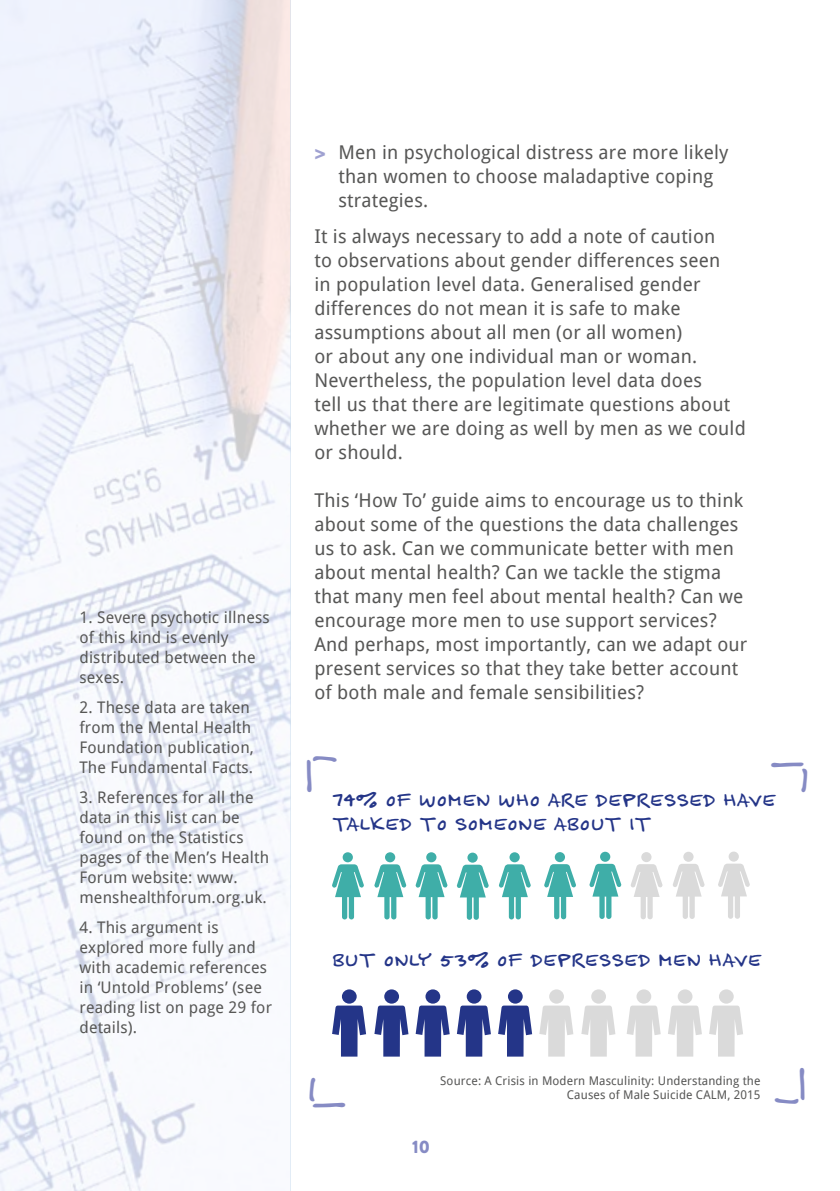
<style>
.page{position:relative;width:840px;height:1191px;background:#fff}
.page>*{position:absolute;margin:0;border:0;box-sizing:border-box;transform-origin:0 0}
.t1{font:48px "Felt Tip Senior";color:#868bc4}
.t2{font:28px/24px "Felt Tip Senior";color:#243588}
.t3{font:19px/24px "Droid Sans";letter-spacing:.01em;color:#575756}
.t4{font:900 18px "Brandon Grotesque";color:#868bc4}
.t5{font:16px/20px "Droid Sans";letter-spacing:.01em;color:#575756}
.t6{font:12px/14px "Droid Sans";letter-spacing:.01em;color:#575756;text-align:right}
.s1{font-family:"Helvetica Neue";font-weight:900;font-stretch:condensed;color:#9fa1d1}
</style>
<div class="page">
<img style="left:0;top:0;width:290px;height:1191px">
<div style="left:342px;top:852px;width:11px;height:10px;background:#3faea8;border-radius:50%"></div>
<svg style="left:332px;top:864px;width:32px;height:55px"></svg>
<div style="left:554px;top:852px;width:10px;height:10px;background:#3faea8;border-radius:50%"></div>
<svg style="left:544px;top:864px;width:32px;height:55px"></svg>
<div style="left:728px;top:851px;width:10px;height:10px;background:#dadada;border-radius:50%"></div>
<svg style="left:718px;top:863px;width:31px;height:55px"></svg>
<div style="left:385px;top:852px;width:10px;height:10px;background:#3faea8;border-radius:50%"></div>
<svg style="left:374px;top:864px;width:32px;height:55px"></svg>
<div style="left:426px;top:852px;width:10px;height:10px;background:#3faea8;border-radius:50%"></div>
<svg style="left:415px;top:864px;width:32px;height:55px"></svg>
<svg style="left:599px;top:851px;width:11px;height:10px"></svg>
<svg style="left:589px;top:864px;width:32px;height:55px"></svg>
<div style="left:467px;top:852px;width:10px;height:10px;background:#3faea8;border-radius:50%"></div>
<svg style="left:456px;top:864px;width:32px;height:55px"></svg>
<div style="left:641px;top:852px;width:10px;height:10px;background:#dadada;border-radius:50%"></div>
<svg style="left:631px;top:864px;width:31px;height:55px"></svg>
<div style="left:509px;top:852px;width:10px;height:10px;background:#3faea8;border-radius:50%"></div>
<svg style="left:499px;top:864px;width:31px;height:55px"></svg>
<div style="left:683px;top:851px;width:10px;height:10px;background:#dadada;border-radius:50%"></div>
<svg style="left:673px;top:864px;width:31px;height:55px"></svg>
<svg style="left:415px;top:1005px;width:34px;height:51px"></svg>
<div style="left:425px;top:989px;width:15px;height:14px;background:#243588;border-radius:50%"></div>
<svg style="left:332px;top:1005px;width:34px;height:51px"></svg>
<div style="left:342px;top:989px;width:14px;height:14px;background:#243588;border-radius:50%"></div>
<svg style="left:627px;top:1005px;width:33px;height:51px"></svg>
<div style="left:636px;top:989px;width:15px;height:14px;background:#dadada;border-radius:50%"></div>
<svg style="left:456px;top:1005px;width:34px;height:51px"></svg>
<div style="left:466px;top:989px;width:15px;height:14px;background:#243588;border-radius:50%"></div>
<svg style="left:374px;top:1005px;width:34px;height:51px"></svg>
<div style="left:384px;top:989px;width:15px;height:14px;background:#243588;border-radius:50%"></div>
<svg style="left:668px;top:1005px;width:33px;height:51px"></svg>
<div style="left:677px;top:989px;width:15px;height:14px;background:#dadada;border-radius:50%"></div>
<svg style="left:498px;top:1005px;width:34px;height:51px"></svg>
<div style="left:507px;top:989px;width:15px;height:14px;background:#243588;border-radius:50%"></div>
<svg style="left:709px;top:1005px;width:33px;height:51px"></svg>
<div style="left:718px;top:989px;width:15px;height:14px;background:#dadada;border-radius:50%"></div>
<svg style="left:539px;top:1005px;width:34px;height:51px"></svg>
<div style="left:549px;top:989px;width:14px;height:14px;background:#dadada;border-radius:50%"></div>
<svg style="left:581px;top:1005px;width:34px;height:51px"></svg>
<div style="left:591px;top:989px;width:14px;height:14px;background:#dadada;border-radius:50%"></div>
<p class="t5" style="left:79px;top:606px;width:192px">1. Severe psychotic illness of this kind is evenly distributed between the sexes.</p>
<p class="t5" style="left:79px;top:696px;width:176px">2. These data are taken from the Mental Health<br>Foundation publication,<br>The Fundamental Facts.</p>
<p class="t5" style="left:79px;top:786px;width:191px">3. References for all the data in this list can be found on the Statistics pages of the Men’s Health<br>Forum website: www. menshealthforum.org.uk.</p>
<p class="t5" style="left:79px;top:916px;width:194px">4. This argument is explored more fully and with academic references in ‘Untold Problems’ (see reading list on page 29 for details).</p>
<p class="t3" style="left:338px;top:139px;width:391px;text-indent:-24px"><span class="s1">&gt;</span> Men in psychological distress are more likely than women to choose maladaptive coping strategies.</p>
<p class="t3" style="left:314px;top:223px;width:432px">It is always necessary to add a note of caution<br>to observations about gender differences seen<br>in population level data. Generalised gender differences do not mean it is safe to make assumptions about all men (or all women)<br>or about any one individual man or woman.<br>Nevertheless, the population level data does<br>tell us that there are legitimate questions about whether we are doing as well by men as we could or should.</p>
<p class="t3" style="left:314px;top:487px;width:434px">This ‘How To’ guide aims to encourage us to think about some of the questions the data challenges us to ask. Can we communicate better with men about mental health? Can we tackle the stigma that many men feel about mental health? Can we encourage more men to use support services?<br>And perhaps, most importantly, can we adapt our present services so that they take better account of both male and female sensibilities?</p>
<h1 class="t1" style="left:346px;top:754px;width:40px;rotate:90deg">|_</h1>
<h1 class="t1" style="left:808px;top:801px;width:40px;rotate:-180deg">|_</h1>
<h2 class="t2" style="left:332px;top:789px;width:445px">74% OF WOMEN WHO ARE DEPRESSED HAVE<br>TALKED TO SOMEONE ABOUT IT</h2>
<h2 class="t2" style="left:332px;top:949px;width:431px">BUT ONLY 53% OF DEPRESSED MEN HAVE</h2>
<h1 class="t1" style="left:307px;top:1068px;width:40px">|_</h1>
<p class="t6" style="left:440px;top:1073px;width:321px">Source: A Crisis in Modern Masculinity: Understanding the<br>Causes of Male Suicide CALM, 2015</p>
<p class="t4" style="left:412px;top:1133px;width:19px">10</p>
<h1 class="t1" style="left:765px;top:1105px;width:40px;rotate:-90deg">|_</h1>
</div>
